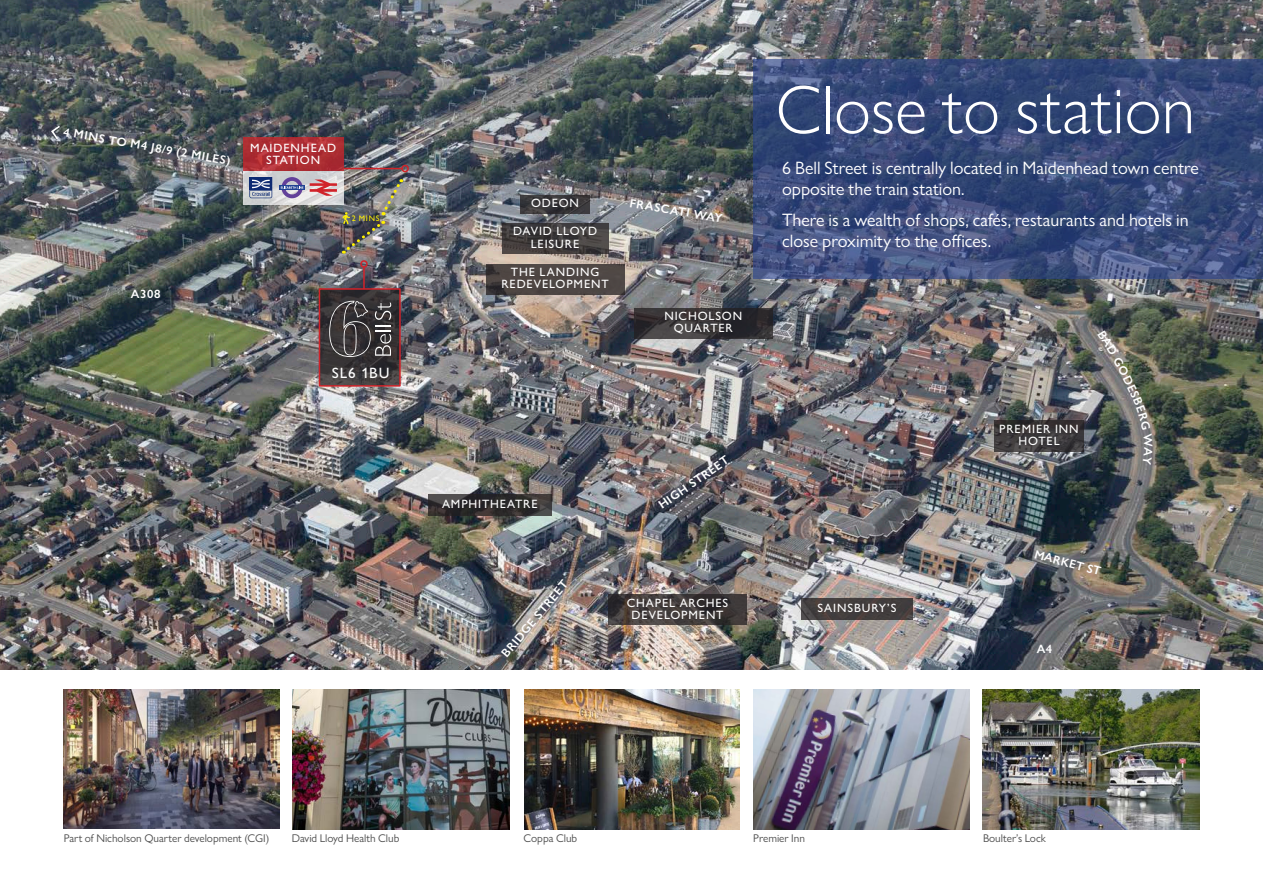
<style>
.page{position:relative;width:1263px;height:893px;background:#fff}
.page>*{position:absolute;margin:0;border:0;box-sizing:border-box;transform-origin:0 0}
.t1{font:300 69px "Gill Sans Nova";color:#fff}
.t2{font:18px/21.6px "Gill Sans Nova";color:#fff}
.t3{font:500 15px "Gill Sans Nova";letter-spacing:.065em;color:#fff}
.t4{font:500 12.15px/12.1px "Gill Sans Nova";letter-spacing:.075em;color:#fff;text-align:center}
.t5{font:600 12.15px "Gill Sans Nova";letter-spacing:.045em;color:#fff}
.t6{font:11.25px "Gill Sans Nova";color:#4d4d4d}
.t7{font:500 8.1px "Gill Sans Nova";color:#fff101}
</style>
<div class="page">
<img style="left:0;top:0;width:1263px;height:670px">
<svg style="left:753px;top:60px;width:510px;height:219px;background:#394b7a"></svg>
<svg style="left:801px;top:599px;width:112px;height:21px;background:#443e3e"></svg>
<svg style="left:428px;top:494px;width:124px;height:21px;background:#333031"></svg>
<svg style="left:486px;top:264px;width:139px;height:30px;background:#4b4442"></svg>
<svg style="left:608px;top:594px;width:139px;height:31px;background:#3f3938"></svg>
<svg style="left:50px;top:124px;width:12px;height:17px"></svg>
<svg style="left:994px;top:420px;width:89px;height:31px;background:#3a3738"></svg>
<svg style="left:502px;top:223px;width:106px;height:31px;background:#403c3c"></svg>
<svg style="left:520px;top:195px;width:70px;height:19px"></svg>
<svg style="left:243px;top:137px;width:100px;height:34px;background:#ae2e34"></svg>
<svg style="left:243px;top:171px;width:100px;height:33px;background:#d3d4d6"></svg>
<div style="left:279px;top:185px;width:26px;height:5px;background:#405da2"></div>
<svg style="left:281px;top:177px;width:22px;height:21px"></svg>
<svg style="left:249px;top:177px;width:23px;height:21px"></svg>
<svg style="left:634px;top:308px;width:139px;height:30px;background:#343134"></svg>
<hr style="left:363px;top:267px;width:2px;height:22px;background:#d1232a">
<div style="left:360px;top:260px;width:8px;height:8px;border:2px solid #d1232a;border-radius:50%"></div>
<svg style="left:322px;top:291px;width:76px;height:93px;background:#383536"></svg>
<div style="left:319px;top:288px;width:82px;height:99px;border:2px solid #d1232a"></div>
<svg style="left:329px;top:301px;width:62px;height:56px;background:#504c4e"></svg>
<img style="left:525px;top:690px;width:214px;height:139px">
<img style="left:292px;top:690px;width:218px;height:139px">
<img style="left:753px;top:690px;width:216px;height:139px">
<img style="left:983px;top:690px;width:216px;height:139px">
<img style="left:63px;top:690px;width:217px;height:138px">
<hr style="left:343px;top:168px;width:59px;height:1px;background:#d1232a">
<div style="left:401px;top:165px;width:8px;height:7px;border:2px solid #d1232a;border-radius:50%"></div>
<img style="left:310px;top:179px;width:93px;height:75px">
<img style="left:1098px;top:330px;width:55px;height:135px">
<p class="t5" style="left:65px;top:124px;width:171px;rotate:10deg">4 MINS TO M4 J8/9 (2 MILES)</p>
<p class="t4" style="left:250px;top:142px;width:87px">MAIDENHEAD<br>STATION</p>
<p class="t7" style="left:352px;top:214px;width:29px">2 MINS</p>
<p class="t5" style="left:131px;top:287px;width:31px">A308</p>
<p class="t3" style="left:332px;top:364px;width:59px">SL6 1BU</p>
<p class="t4" style="left:531px;top:197px;width:49px">ODEON</p>
<p class="t4" style="left:513px;top:225px;width:85px">DAVID LLOYD<br>LEISURE</p>
<p class="t4" style="left:501px;top:266px;width:109px">THE LANDING<br>REDEVELOPMENT</p>
<p class="t5" style="left:631px;top:195px;width:95px;rotate:10deg">FRASCATI WAY</p>
<p class="t4" style="left:664px;top:310px;width:79px">NICHOLSON<br>QUARTER</p>
<p class="t4" style="left:442px;top:497px;width:97px">AMPHITHEATRE</p>
<p class="t5" style="left:498px;top:651px;width:98px;rotate:-50deg">BRIDGE STREET</p>
<p class="t5" style="left:655px;top:500px;width:84px;rotate:-35deg">HIGH STREET</p>
<p class="t4" style="left:627px;top:596px;width:103px">CHAPEL ARCHES<br>DEVELOPMENT</p>
<p class="t1" style="left:775px;top:68px;width:421px">Close to station</p>
<p class="t2" style="left:782px;top:157px;width:418px">6 Bell Street is centrally located in Maidenhead town centre opposite the train station.</p>
<p class="t2" style="left:782px;top:208px;width:408px">There is a wealth of shops, cafés, restaurants and hotels in close proximity to the offices.</p>
<p class="t4" style="left:999px;top:423px;width:81px">PREMIER INN<br>HOTEL</p>
<p class="t4" style="left:818px;top:602px;width:80px">SAINSBURY’S</p>
<p class="t5" style="left:1037px;top:546px;width:70px;rotate:15deg">MARKET ST</p>
<p class="t5" style="left:1037px;top:642px;width:17px">A4</p>
<p class="t6" style="left:64px;top:831px;width:207px">Part of Nicholson Quarter development (CGI)</p>
<p class="t6" style="left:292px;top:831px;width:109px">David Lloyd Health Club</p>
<p class="t6" style="left:523px;top:831px;width:55px">Coppa Club</p>
<p class="t6" style="left:753px;top:831px;width:53px">Premier Inn</p>
<p class="t6" style="left:983px;top:831px;width:64px">Boulter’s Lock</p>
</div>
